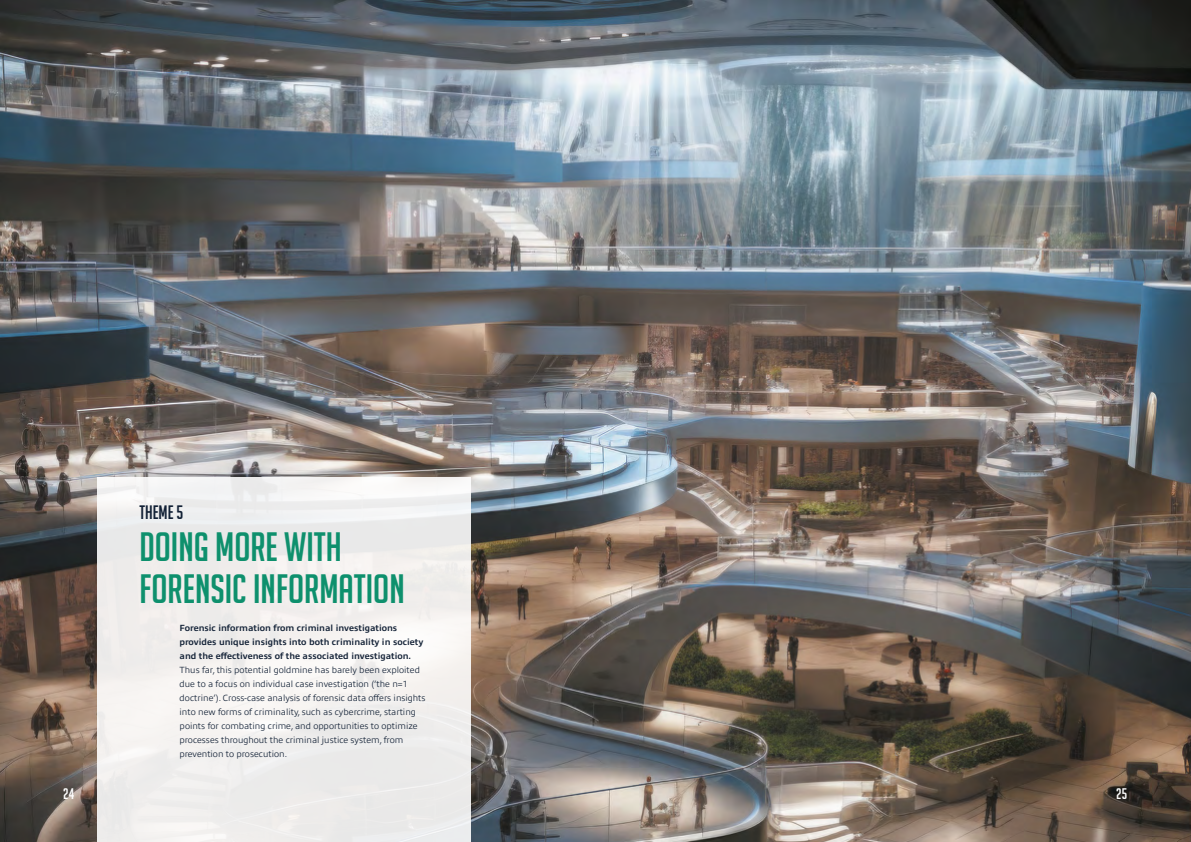
<style>
.page{position:relative;width:1191px;height:842px;background:#fff}
.page>*{position:absolute;margin:0;border:0;box-sizing:border-box;transform-origin:0 0}
.t1{font:40px/42px "Big Noodle Titling";color:#0e906d}
.t2{font:19px "Big Noodle Titling";color:#122136}
.t3{font:15px "Big Noodle Titling";color:#fff}
.t4{font:300 9px/14px "Allumi Std";color:#122136}
.t5{font:700 9px/14px "Allumi Std";color:#122136}
</style>
<div class="page">
<img style="left:0;top:0;width:1191px;height:842px">
<div style="left:97px;top:477px;width:373px;height:365px;background:#f0eeed"></div>
<h2 class="t2" style="left:139px;top:502px;width:46px">THEME 5</h2>
<h1 class="t1" style="left:139px;top:525px;width:267px">DOING MORE WITH<br>FORENSIC INFORMATION</h1>
<p class="t5" style="left:180px;top:621px;width:245px">Forensic information from criminal investigations provides unique insights into both criminality in society and the effectiveness of the associated investigation.</p>
<p class="t4" style="left:180px;top:663px;width:247px">Thus far, this potential goldmine has barely been exploited due to a focus on individual case investigation (‘the n=1 doctrine’). Cross-case analysis of forensic data offers insights into new forms of criminality, such as cybercrime, starting points for combating crime, and opportunities to optimize processes throughout the criminal justice system, from prevention to prosecution.</p>
<h3 class="t3" style="left:63px;top:785px;width:13px">24</h3>
<h3 class="t3" style="left:1116px;top:785px;width:12px">25</h3>
</div>
